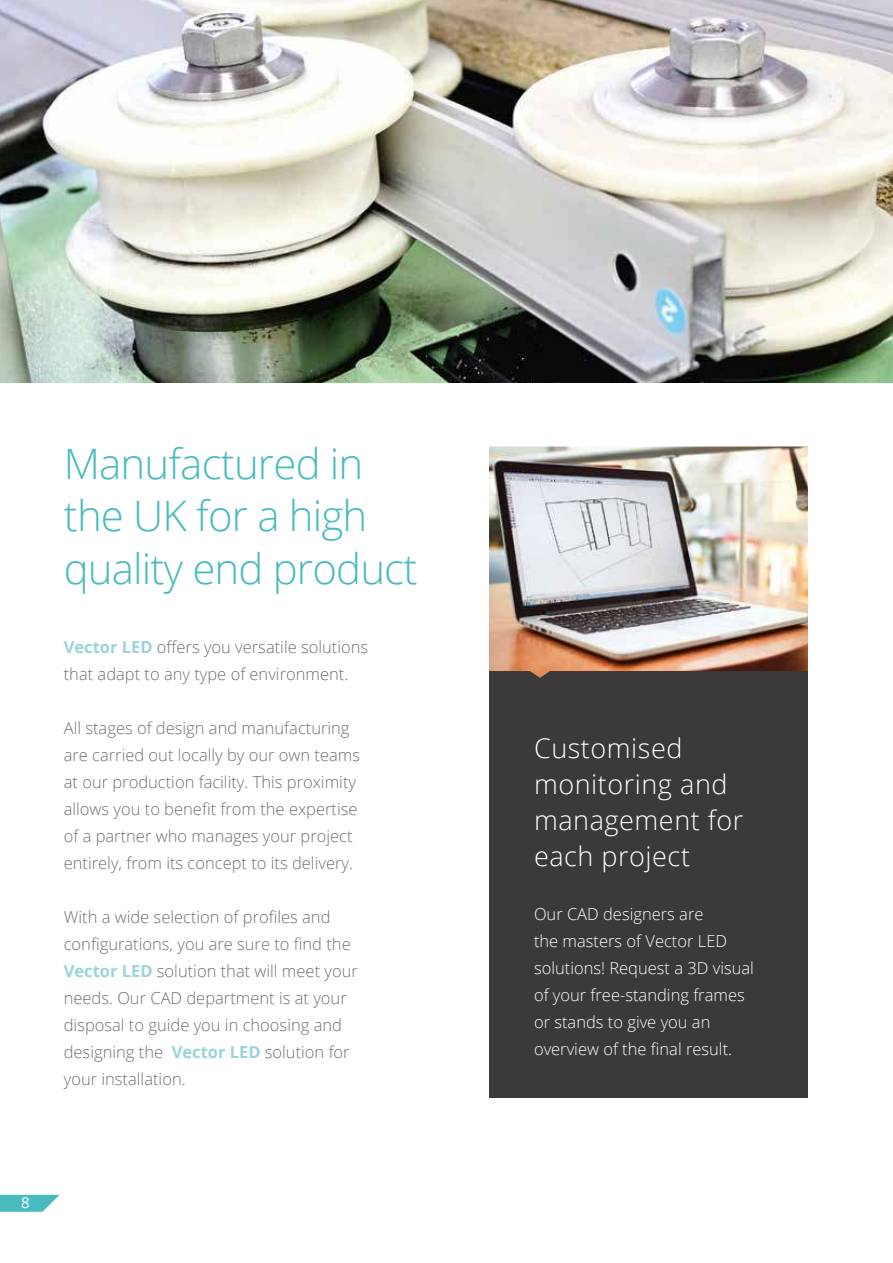
<style>
.page{position:relative;width:893px;height:1263px;background:#fff}
.page>*{position:absolute;margin:0;border:0;box-sizing:border-box;transform-origin:0 0}
.t1{font:300 42px/52.5px "Open Sans";letter-spacing:-.02em;color:#49bbbe}
.t2{font:300 27px/36px "Open Sans";letter-spacing:.02em;color:#fff}
.t3{font:300 16.5px/27px "Open Sans";color:#6f6f6e}
.t4{font:300 16.5px/27px "Open Sans";color:#fff}
.t5{font:15px "Open Sans";color:#fff}
.s1{font-weight:700;color:#9bd3d7}
</style>
<div class="page">
<svg style="left:0;top:1195px;width:60px;height:17px"></svg>
<img style="left:0;top:0;width:893px;height:383px">
<div style="left:489px;top:612px;width:319px;height:486px;background:#3b3939"></div>
<img style="left:489px;top:446px;width:319px;height:232px">
<h1 class="t1" style="left:64px;top:441px;width:355px">Manufactured in the UK for a high quality end product</h1>
<p class="t3" style="left:64px;top:633px;width:306px"><span class="s1">Vector LED</span> offers you versatile solutions that adapt to any type of environment.</p>
<p class="t3" style="left:64px;top:716px;width:298px">All stages of design and manufacturing are carried out locally by our own teams at our production facility. This proximity allows you to benefit from the expertise of a partner who manages your project entirely, from its concept to its delivery.</p>
<p class="t3" style="left:64px;top:903px;width:296px">With a wide selection of profiles and configurations, you are sure to find the <span class="s1">Vector LED</span> solution that will meet your needs. Our CAD department is at your disposal to guide you in choosing and designing the <span class="s1">Vector LED</span> solution for your installation.</p>
<p class="t5" style="left:21px;top:1196px;width:10px">8</p>
<h2 class="t2" style="left:534px;top:733px;width:211px">Customised monitoring and management for each project</h2>
<p class="t4" style="left:534px;top:902px;width:221px">Our CAD designers are<br>the masters of Vector LED solutions! Request a 3D visual of your free-standing frames or stands to give you an overview of the final result.</p>
</div>
